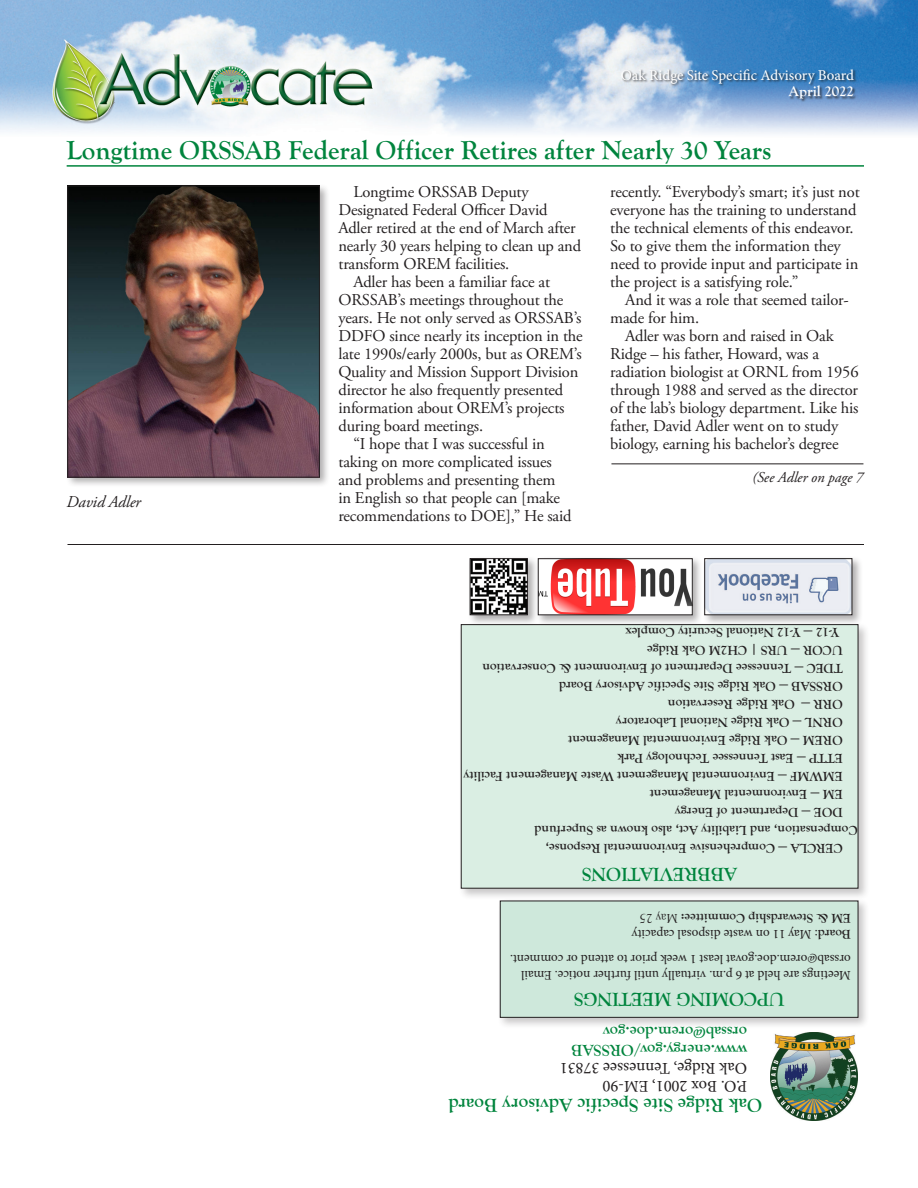
<style>
.page{position:relative;width:918px;height:1188px;background:#fff}
.page>*{position:absolute;margin:0;border:0;box-sizing:border-box;transform-origin:0 0}
.Article_heads_1{font:700 27px "Goudy Old Style T";color:#00843d}
.Briefs_headlines{font:700 19.5px "Goudy Old Style T";letter-spacing:-.005em;color:#00843d}
.Advocate_Body_Text{font:16.5px/18px "Adobe Garamond Pro";letter-spacing:-.01em;color:#231f20}
.t1{font:16.5px "Minion Pro";color:#231f20}
.t2{font:700 16.5px "Goudy Old Style T";color:#00843d}
.Advocate_Cutlines{font:italic 16.5px "Adobe Garamond Pro";letter-spacing:-.01em;color:#231f20}
.t3{font:15px "Minion Pro";letter-spacing:-.005em;color:#fff}
.Advocate_Cutlines-2{font:italic 15px "Adobe Garamond Pro";letter-spacing:-.005em;color:#231f20}
.t4{font:700 15px "Goudy Old Style T";letter-spacing:-.005em;color:#fff}
.t5{font:700 13.5px/18px "Goudy Old Style T";color:#231f20;text-align:center}
.t6{font:13.2px/15.9px "Minion Pro";color:#231f20}
.t7{font:700 13.2px/15.9px "Goudy Old Style T";color:#231f20}
.s1{font-family:"Minion Pro";font-weight:400}
.s2{font-weight:400}
</style>
<div class="page">
<img style="left:0;top:0;width:918px;height:167px">
<div style="left:622px;top:68px;width:236px;height:34px;background:#231f20;opacity:.75"></div>
<hr style="left:68px;top:544px;width:796px;height:1px;background:#231f20">
<img style="left:770px;top:1033px;width:88px;height:87px">
<div style="left:702px;top:556px;width:161px;height:70px;background:#231f20;opacity:.36"></div>
<img style="left:706px;top:560px;width:144px;height:53px">
<div style="left:704px;top:558px;width:148px;height:57px;border:1px solid #231f20"></div>
<div style="left:458px;top:622px;width:412px;height:278px;background:#231f20;opacity:.25"></div>
<div style="left:461px;top:625px;width:397px;height:263px;background:#daeee3"></div>
<div style="left:461px;top:624px;width:397px;height:265px;border:1px solid #231f20"></div>
<div style="left:497px;top:898px;width:373px;height:131px;background:#231f20;opacity:.25"></div>
<div style="left:500px;top:901px;width:358px;height:116px;background:#cee8db"></div>
<div style="left:500px;top:901px;width:358px;height:117px;border:1px solid #231f20"></div>
<div style="left:536px;top:556px;width:167px;height:70px;background:#231f20;opacity:.36"></div>
<img style="left:540px;top:560px;width:151px;height:53px">
<div style="left:538px;top:558px;width:155px;height:57px;border:1px solid #231f20"></div>
<div style="left:468px;top:556px;width:70px;height:70px;background:#231f20;opacity:.36"></div>
<img style="left:472px;top:560px;width:54px;height:53px">
<div style="left:470px;top:558px;width:58px;height:57px;border:1px solid #231f20"></div>
<hr style="left:67px;top:165px;width:797px;height:2px;background:#00843d">
<div style="left:65px;top:184px;width:266px;height:304px;background:#231f20;opacity:.36"></div>
<img style="left:70px;top:188px;width:248px;height:287px">
<div style="left:68px;top:186px;width:252px;height:291px;border:1px solid #231f20"></div>
<hr style="left:611px;top:464px;width:252px;height:1px;background:#231f20">
<p class="t3" style="left:621px;top:65px;width:235px">Oak Ridge Site Specific Advisory Board</p>
<p class="t4" style="left:789px;top:83px;width:67px">April 2022</p>
<p class="Article_heads_1" style="left:67px;top:135px;width:706px">Longtime ORSSAB Federal Officer Retires after Nearly 30 Years</p>
<p class="Advocate_Cutlines" style="left:67px;top:491px;width:76px">David Adler</p>
<p class="Advocate_Body_Text" style="left:338px;top:184px;width:244px;text-indent:15px">Longtime ORSSAB Deputy<br>Designated Federal Officer David<br>Adler retired at the end of March after nearly 30 years helping to clean up and transform OREM facilities.</p>
<p class="Advocate_Body_Text" style="left:338px;top:274px;width:246px;text-indent:15px">Adler has been a familiar face at ORSSAB’s meetings throughout the years. He not only served as ORSSAB’s DDFO since nearly its inception in the late 1990s/early 2000s, but as OREM’s Quality and Mission Support Division director he also frequently presented information about OREM’s projects during board meetings.</p>
<p class="Advocate_Body_Text" style="left:338px;top:436px;width:235px;text-indent:15px">“I hope that I was successful in taking on more complicated issues and problems and presenting them in English so that people can [make recommendations to DOE],” He said</p>
<p class="Advocate_Body_Text" style="left:610px;top:184px;width:251px">recently. “Everybody’s smart; it’s just not everyone has the training to understand the technical elements of this endeavor.<br>So to give them the information they need to provide input and participate in the project is a satisfying role.”</p>
<p class="Advocate_Body_Text" style="left:610px;top:292px;width:240px;text-indent:15px">And it was a role that seemed tailor&shy;made for him.</p>
<p class="Advocate_Body_Text" style="left:610px;top:328px;width:250px;text-indent:15px">Adler was born and raised in Oak Ridge – his father, Howard, was a radiation biologist at ORNL from 1956 through 1988 and served as the director of the lab’s biology department. Like his father, David Adler went on to study biology, earning his bachelor’s degree</p>
<p class="Advocate_Cutlines-2" style="left:752px;top:468px;width:112px">(See Adler on page 7</p>
<p class="t5" style="left:839px;top:641px;width:215px;rotate:-180deg">Y-12 — Y-12 National Security Complex</p>
<p class="t5" style="left:843px;top:659px;width:197px;rotate:-180deg">UCOR — URS | CH2M Oak Ridge</p>
<p class="t5" style="left:843px;top:677px;width:362px;rotate:-180deg">TDEC — Tennessee Department of Environment &amp; Conservation</p>
<p class="t5" style="left:843px;top:695px;width:285px;rotate:-180deg">ORSSAB — Oak Ridge Site Specific Advisory Board</p>
<p class="t5" style="left:843px;top:713px;width:176px;rotate:-180deg">ORR — Oak Ridge Reservation</p>
<p class="t5" style="left:843px;top:731px;width:228px;rotate:-180deg">ORNL — Oak Ridge National Laboratory</p>
<p class="t5" style="left:843px;top:749px;width:276px;rotate:-180deg">OREM — Oak Ridge Environmental Management</p>
<p class="t5" style="left:843px;top:767px;width:227px;rotate:-180deg">ETTP — East Tennessee Technology Park</p>
<p class="t5" style="left:843px;top:785px;width:381px;rotate:-180deg">EMWMF — Environmental Management Waste Management Facility</p>
<p class="t5" style="left:843px;top:803px;width:195px;rotate:-180deg">EM — Environmental Management</p>
<p class="t5" style="left:843px;top:821px;width:169px;rotate:-180deg">DOE — Department of Energy</p>
<p class="t5" style="left:858px;top:857px;width:325px;rotate:-180deg">CERCLA — Comprehensive Environmental Response,<br>Compensation, and Liability Act, also known as Superfund</p>
<p class="Briefs_headlines" style="left:737px;top:885px;width:157px;rotate:-180deg">ABBREVIATIONS</p>
<p class="t7" style="left:851px;top:942px;width:221px;rotate:-180deg">Board<span class="s1">: May 11 on waste disposal capacity<br></span>EM &amp; Stewardship Committee: <span class="s2">May 25</span></p>
<p class="t6" style="left:851px;top:983px;width:342px;rotate:-180deg">Meetings are held at 6 p.m. virtually until further notice. Email orssab@orem.doe.govat least 1 week prior to attend or comment.</p>
<p class="Briefs_headlines" style="left:784px;top:1010px;width:212px;rotate:-180deg">UPCOMING MEETINGS</p>
<p class="t2" style="left:747px;top:1042px;width:146px;rotate:-180deg">orssab@orem.doe.gov</p>
<p class="t2" style="left:747px;top:1060px;width:177px;rotate:-180deg">www.energy.gov/ORSSAB</p>
<p class="t1" style="left:747px;top:1080px;width:189px;rotate:-180deg">Oak Ridge, Tennessee 37831</p>
<p class="t1" style="left:747px;top:1098px;width:146px;rotate:-180deg">P.O. Box 2001, EM-90</p>
<p class="Briefs_headlines" style="left:762px;top:1117px;width:315px;rotate:-180deg">Oak Ridge Site Specific Advisory Board</p>
</div>
